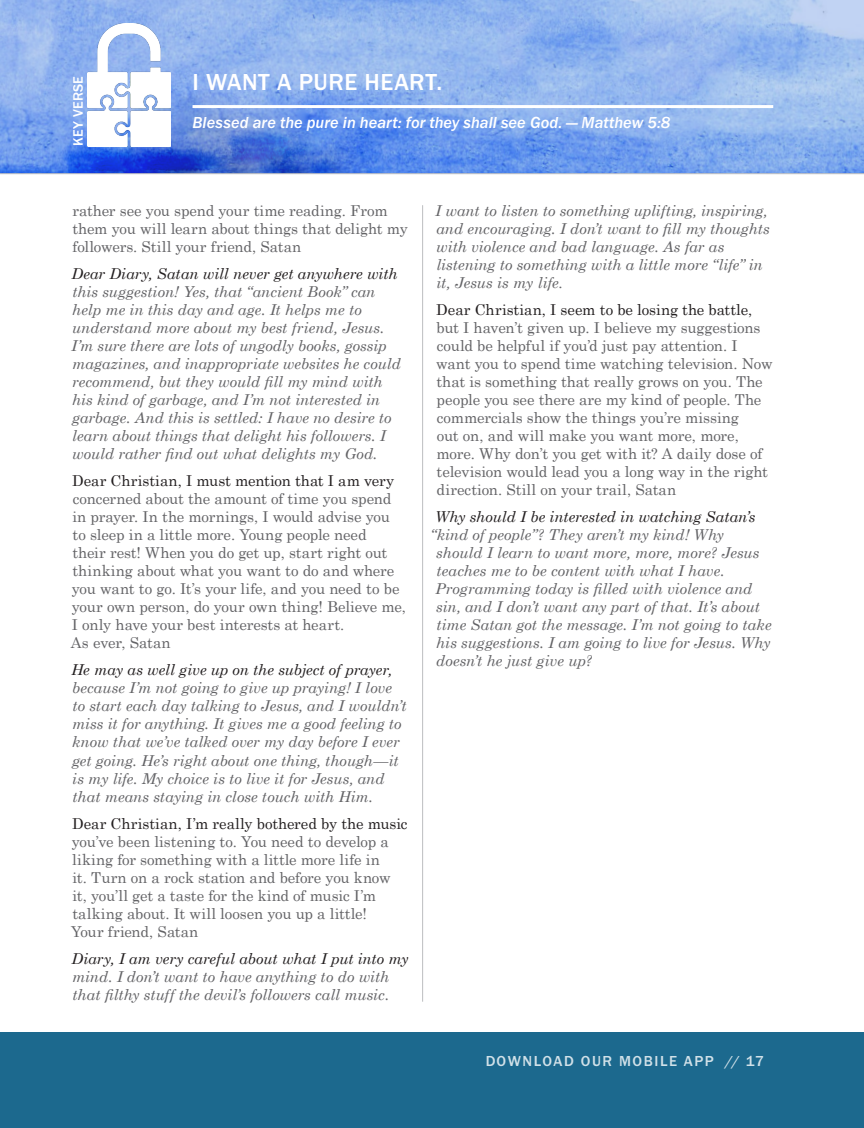
<style>
.page{position:relative;width:864px;height:1128px;background:#fff}
.page>*{position:absolute;margin:0;border:0;box-sizing:border-box;transform-origin:0 0}
.t1{font:500 24px "Franklin Gothic URW";letter-spacing:.02em;color:#fff}
.Article_-_Memory_Ver{font:16.5px "Franklin Gothic URW Med Ita";color:#fff}
.Article_-_Copy{font:italic 15px/18px "Century Schoolbook";letter-spacing:-.01em;color:#636366}
.Article_-_Copy-2{font:15px/18px "Century Schoolbook";letter-spacing:-.005em;color:#636366}
.Article_-_Copy-3{font:italic 15px "Century Schoolbook";letter-spacing:-.005em;color:#231f20}
.t2{font:500 15px "Franklin Gothic URW";letter-spacing:.105em;color:#fff}
.t3{font:500 14.1px "Franklin Gothic URW";letter-spacing:.02em;color:#fff}
.s1{color:#231f20}
.s2{font-style:normal}
.s3{font-family:"Franklin Gothic URW Med Ita";font-weight:400}
</style>
<div class="page">
<img style="left:0;top:0;width:864px;height:173px">
<hr style="left:192px;top:105px;width:581px;height:3px;background:#fff">
<img style="left:87px;top:24px;width:84px;height:122px">
<hr style="left:0;top:173px;width:864px;height:1px;background:#bcbdc0">
<div style="left:0;top:1031px;width:864px;height:96px;background:#1c698e"></div>
<hr style="left:422px;top:205px;width:1px;height:796px;background:#bcbdc0">
<p class="t3" style="left:69px;top:146px;width:71px;rotate:-90deg">KEY VERSE</p>
<p class="t1" style="left:192px;top:67px;width:251px">I WANT A PURE HEART.</p>
<p class="Article_-_Memory_Ver" style="left:192px;top:113px;width:480px">Blessed are the pure in heart: for they shall see God. — Matthew 5:8</p>
<p class="Article_-_Copy-2" style="left:72px;top:200px;width:337px">rather see you spend your time reading. From them you will learn about things that delight my followers. Still your friend, Satan</p>
<p class="Article_-_Copy" style="left:71px;top:264px;width:331px"><span class="s1">Dear Diary, Satan will never get anywhere with </span>this suggestion! Yes, that “ancient Book” can help me in this day and age. It helps me to understand more about my best friend, Jesus.<br>I’m sure there are lots of ungodly books, gossip magazines, and inappropriate websites he could recommend, but they would fill my mind with his kind of garbage, and I’m not interested in garbage. And this is settled: I have no desire to learn about things that delight his followers. I would rather find out what delights my God.</p>
<p class="Article_-_Copy-2" style="left:71px;top:470px;width:337px"><span class="s1">Dear Christian, I must mention that I am very </span>concerned about the amount of time you spend in prayer. In the mornings, I would advise you<br>to sleep in a little more. Young people need<br>their rest! When you do get up, start right out thinking about what you want to do and where you want to go. It’s your life, and you need to be your own person, do your own thing! Believe me, I only have your best interests at heart.<br>As ever, Satan</p>
<p class="Article_-_Copy" style="left:71px;top:660px;width:337px"><span class="s1">He may as well give up on the subject of prayer, </span>because I’m not going to give up praying! I love to start each day talking to Jesus, and I wouldn’t miss it for anything. It gives me a good feeling to know that we’ve talked over my day before I ever get going. He’s right about one thing, though—it is my life. My choice is to live it for Jesus, and that means staying in close touch with Him.</p>
<p class="Article_-_Copy-2" style="left:71px;top:812px;width:338px"><span class="s1">Dear Christian, I’m really bothered by the music </span>you’ve been listening to. You need to develop a liking for something with a little more life in<br>it. Turn on a rock station and before you know it, you’ll get a taste for the kind of music I’m talking about. It will loosen you up a little!<br>Your friend, Satan</p>
<p class="Article_-_Copy" style="left:71px;top:948px;width:339px"><span class="s1">Diary, I am very careful about what I put into my </span>mind. I don’t want to have anything to do with that filthy stuff the devil’s followers call music.</p>
<p class="Article_-_Copy" style="left:435px;top:201px;width:336px">I want to listen to something uplifting, inspiring, and encouraging. I don’t want to fill my thoughts with violence and bad language. As far as listening to something with a little more “life” in it, Jesus is my life<span class="s2">.</span></p>
<p class="Article_-_Copy-2" style="left:436px;top:299px;width:338px"><span class="s1">Dear Christian, I seem to be losing the battle, </span>but I haven’t given up. I believe my suggestions could be helpful if you’d just pay attention. I want you to spend time watching television. Now that is something that really grows on you. The people you see there are my kind of people. The commercials show the things you’re missing<br>out on, and will make you want more, more, more. Why don’t you get with it? A daily dose of television would lead you a long way in the right direction. Still on your trail, Satan</p>
<p class="Article_-_Copy-3" style="left:435px;top:505px;width:322px">Why should I be interested in watching Satan’s</p>
<p class="Article_-_Copy" style="left:430px;top:525px;width:295px">“kind of people”? They aren’t my kind! Why</p>
<p class="Article_-_Copy" style="left:436px;top:543px;width:325px">should I learn to want more, more, more? Jesus</p>
<p class="Article_-_Copy" style="left:437px;top:561px;width:290px">teaches me to be content with what I have.</p>
<p class="Article_-_Copy" style="left:436px;top:579px;width:318px">Programming today is filled with violence and</p>
<p class="Article_-_Copy" style="left:436px;top:597px;width:325px">sin, and I don’t want any part of that. It’s about</p>
<p class="Article_-_Copy" style="left:437px;top:615px;width:337px">time Satan got the message. I’m not going to take</p>
<p class="Article_-_Copy" style="left:436px;top:633px;width:336px">his suggestions. I am going to live for Jesus. Why</p>
<p class="Article_-_Copy" style="left:436px;top:651px;width:158px">doesn’t he just give up?</p>
<p class="t2" style="left:485px;top:1051px;width:280px">DOWNLOAD OUR MOBILE APP <span class="s3">//</span> 17</p>
</div>
